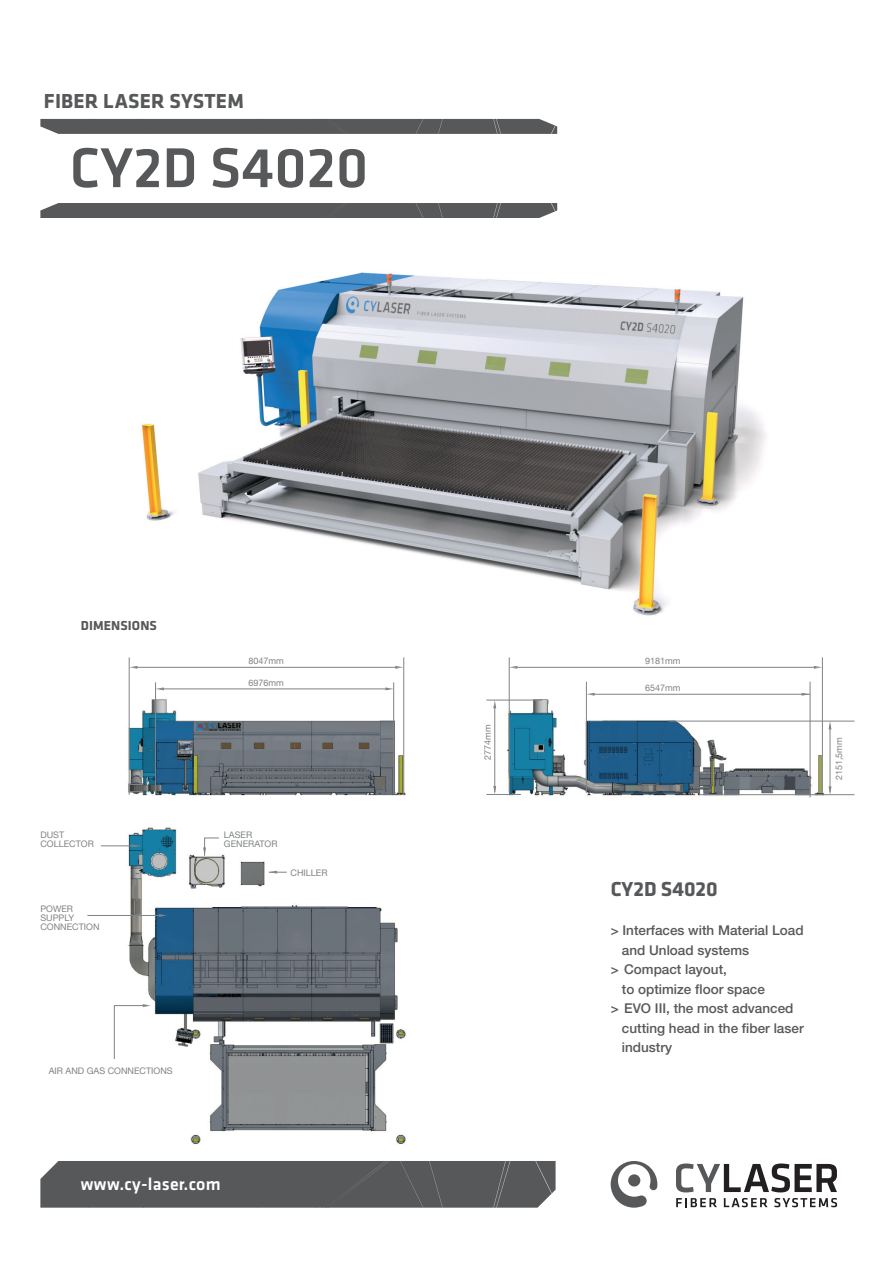
<style>
.page{position:relative;width:893px;height:1263px;background:#fff}
.page>*{position:absolute;margin:0;border:0;box-sizing:border-box;transform-origin:0 0}
.t1{font:500 58.2px "Klavika";color:#57585a}
.t2{font:700 21px "Klavika";letter-spacing:.01em;color:#57585a}
.t3{font:500 17.85px "Klavika";letter-spacing:.01em;color:#fff}
.t4{font:500 13.5px "Helvetica Neue";color:#57585a}
.t5{font:700 13.5px "Klavika";letter-spacing:.01em;color:#57585a}
.t6{font:9px/9px "Helvetica Neue";color:#808285}
</style>
<div class="page">
<div style="left:40px;top:1161px;width:516px;height:47px;background:#57585a"></div>
<svg style="left:611px;top:1161px;width:46px;height:47px"></svg>
<svg style="left:676px;top:1163px;width:161px;height:29px"></svg>
<svg style="left:676px;top:1198px;width:41px;height:9px"></svg>
<svg style="left:724px;top:1198px;width:44px;height:9px"></svg>
<svg style="left:774px;top:1198px;width:63px;height:9px"></svg>
<img style="left:128px;top:696px;width:278px;height:100px">
<img style="left:114px;top:827px;width:292px;height:318px">
<img style="left:503px;top:698px;width:323px;height:100px">
<img style="left:141px;top:272px;width:625px;height:344px">
<hr style="left:129px;top:657px;width:1px;height:138px;background:#808285">
<hr style="left:403px;top:657px;width:1px;height:138px;background:#808285">
<hr style="left:155px;top:682px;width:1px;height:112px;background:#808285">
<hr style="left:393px;top:682px;width:1px;height:112px;background:#808285">
<hr style="left:494px;top:705px;width:1px;height:87px;background:#808285">
<hr style="left:830px;top:725px;width:1px;height:67px;background:#808285">
<hr style="left:509px;top:657px;width:1px;height:135px;background:#808285">
<hr style="left:586px;top:682px;width:1px;height:110px;background:#808285">
<hr style="left:822px;top:657px;width:1px;height:135px;background:#808285">
<hr style="left:810px;top:682px;width:1px;height:115px;background:#808285">
<hr style="left:486px;top:700px;width:56px;height:1px;background:#808285">
<hr style="left:486px;top:794px;width:35px;height:1px;background:#808285">
<hr style="left:135px;top:667px;width:263px;height:1px;background:#808285">
<hr style="left:516px;top:667px;width:300px;height:1px;background:#808285">
<hr style="left:593px;top:694px;width:217px;height:1px;background:#808285">
<hr style="left:699px;top:794px;width:155px;height:1px;background:#808285">
<hr style="left:668px;top:721px;width:186px;height:1px;background:#808285">
<hr style="left:162px;top:689px;width:226px;height:1px;background:#808285">
<svg style="left:129px;top:666px;width:8px;height:3px"></svg>
<svg style="left:395px;top:666px;width:9px;height:3px"></svg>
<svg style="left:814px;top:666px;width:8px;height:3px"></svg>
<svg style="left:801px;top:693px;width:9px;height:3px"></svg>
<svg style="left:509px;top:666px;width:8px;height:3px"></svg>
<svg style="left:586px;top:693px;width:9px;height:3px"></svg>
<svg style="left:493px;top:700px;width:3px;height:8px"></svg>
<svg style="left:829px;top:721px;width:2px;height:8px"></svg>
<svg style="left:493px;top:786px;width:3px;height:8px"></svg>
<svg style="left:829px;top:786px;width:2px;height:9px"></svg>
<svg style="left:156px;top:687px;width:8px;height:3px"></svg>
<svg style="left:385px;top:687px;width:9px;height:3px"></svg>
<svg style="left:40px;top:119px;width:517px;height:15px;background:#5b5c5e"></svg>
<div style="left:40px;top:203px;width:517px;height:15px;background:#57585a"></div>
<div style="left:234px;top:814px;width:72px;height:28px;background:#fff"></div>
<div style="left:281px;top:834px;width:50px;height:28px;background:#fff"></div>
<hr style="left:87px;top:915px;width:77px;height:1px;background:#808285">
<svg style="left:159px;top:914px;width:8px;height:3px"></svg>
<hr style="left:114px;top:1005px;width:1px;height:54px;background:#808285">
<hr style="left:114px;top:1005px;width:34px;height:1px;background:#808285">
<svg style="left:143px;top:1004px;width:8px;height:3px"></svg>
<svg style="left:203px;top:838px;width:16px;height:18px"></svg>
<hr style="left:101px;top:846px;width:39px;height:1px;background:#808285">
<svg style="left:132px;top:844px;width:8px;height:3px"></svg>
<svg style="left:269px;top:871px;width:18px;height:3px"></svg>
<h2 class="t2" style="left:44px;top:90px;width:201px">FIBER LASER SYSTEM</h2>
<h1 class="t1" style="left:70px;top:136px;width:300px">CY2D S4020</h1>
<p class="t5" style="left:81px;top:618px;width:78px">DIMENSIONS</p>
<p class="t6" style="left:249px;top:656px;width:37px">8047mm</p>
<p class="t6" style="left:249px;top:678px;width:37px">6976mm</p>
<p class="t6" style="left:40px;top:830px;width:55px">DUST<br>COLLECTOR</p>
<p class="t6" style="left:40px;top:904px;width:61px">POWER<br>SUPPLY<br>CONNECTION</p>
<p class="t6" style="left:224px;top:830px;width:55px">LASER<br>GENERATOR</p>
<p class="t6" style="left:291px;top:868px;width:38px">CHILLER</p>
<p class="t6" style="left:49px;top:1066px;width:125px">AIR AND GAS CONNECTIONS</p>
<h3 class="t3" style="left:81px;top:1174px;width:141px">www.cy-laser.com</h3>
<p class="t6" style="left:483px;top:760px;width:37px;rotate:-90deg">2774mm</p>
<p class="t6" style="left:645px;top:656px;width:37px">9181mm</p>
<p class="t6" style="left:645px;top:683px;width:37px">6547mm</p>
<p class="t6" style="left:834px;top:780px;width:44px;rotate:-90deg">2151,5mm</p>
<h2 class="t2" style="left:611px;top:878px;width:109px">CY2D S4020</h2>
<p class="t4" style="left:611px;top:922px;width:194px">&gt; Interfaces with Material Load</p>
<p class="t4" style="left:622px;top:942px;width:129px">and Unload systems</p>
<p class="t4" style="left:611px;top:961px;width:118px">&gt; Compact layout,</p>
<p class="t4" style="left:622px;top:981px;width:145px">to optimize floor space</p>
<p class="t4" style="left:611px;top:1000px;width:184px">&gt; EVO III, the most advanced</p>
<p class="t4" style="left:622px;top:1020px;width:183px">cutting head in the fiber laser</p>
<p class="t4" style="left:622px;top:1039px;width:52px">industry</p>
</div>
